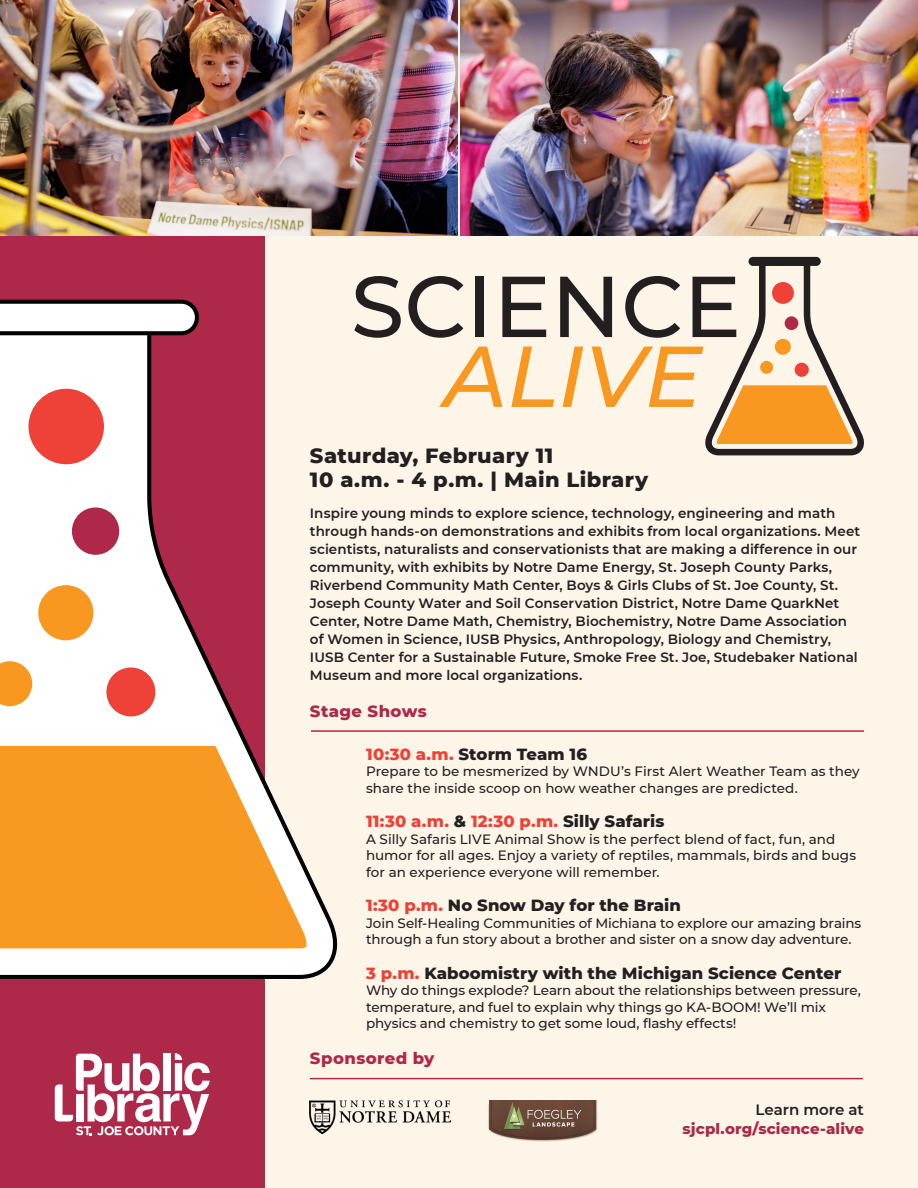
<style>
.page{position:relative;width:918px;height:1188px;background:#fef5e9}
.page>*{position:absolute;margin:0;border:0;box-sizing:border-box;transform-origin:0 0}
.t1{font:800 21px/24px "Montserrat";letter-spacing:.02em;color:#231f20}
.t2{font:800 16.5px "Montserrat";letter-spacing:.005em;color:#231f20}
.t3{font:800 16.5px "Montserrat";letter-spacing:.005em;color:#ee4138}
.t4{font:800 16.5px "Montserrat";letter-spacing:.025em;color:#ad2849}
.t5{font:800 15px/19.5px "Montserrat";letter-spacing:.005em;color:#ad2849;text-align:right}
.t6{font:600 13.5px/18px "Montserrat";letter-spacing:.005em;color:#231f20}
.t7{font:500 13.5px/16.5px "Montserrat";letter-spacing:-.005em;color:#231f20}
.s1{color:#ee4138}
.s2{color:#231f20}
.s3{font-weight:600;color:#231f20}
</style>
<div class="page">
<div style="left:0;top:187px;width:265px;height:1001px;background:#ad2849"></div>
<svg style="left:0;top:335px;width:338px;height:644px"></svg>
<svg style="left:0;top:300px;width:199px;height:35px;background:#c4c1c2"></svg>
<svg style="left:0;top:746px;width:307px;height:202px;background:#f7a43f"></svg>
<div style="left:29px;top:389px;width:75px;height:75px;background:#ee4138;border-radius:50%"></div>
<div style="left:106px;top:667px;width:49px;height:49px;background:#ee4138;border-radius:50%"></div>
<svg style="left:0;top:661px;width:32px;height:45px"></svg>
<div style="left:72px;top:507px;width:47px;height:48px;background:#ad2849;border-radius:50%"></div>
<div style="left:38px;top:585px;width:55px;height:55px;background:#f89821;border-radius:50%"></div>
<svg style="left:55px;top:1053px;width:155px;height:82px"></svg>
<img style="left:461px;top:0;width:457px;height:235px">
<img style="left:0;top:0;width:457px;height:235px">
<svg style="left:354px;top:276px;width:47px;height:62px"></svg>
<svg style="left:408px;top:276px;width:55px;height:62px"></svg>
<div style="left:476px;top:277px;width:8px;height:60px;background:#231f20"></div>
<svg style="left:502px;top:277px;width:44px;height:60px"></svg>
<svg style="left:439px;top:347px;width:63px;height:60px"></svg>
<svg style="left:511px;top:347px;width:43px;height:60px"></svg>
<svg style="left:560px;top:256px;width:304px;height:200px"></svg>
<div style="left:772px;top:282px;width:22px;height:22px;background:#ee4138;border-radius:50%"></div>
<div style="left:795px;top:363px;width:14px;height:14px;background:#ee4138;border-radius:50%"></div>
<div style="left:760px;top:361px;width:13px;height:13px;background:#f89821;border-radius:50%"></div>
<div style="left:785px;top:316px;width:13px;height:14px;background:#ad2849;border-radius:50%"></div>
<div style="left:775px;top:339px;width:16px;height:16px;background:#f89821;border-radius:50%"></div>
<hr style="left:310px;top:1078px;width:553px;height:1px;background:#ad2849">
<hr style="left:311px;top:730px;width:553px;height:2px;background:#ad2849">
<img style="left:488px;top:1100px;width:110px;height:42px">
<img style="left:310px;top:1100px;width:141px;height:33px">
<p class="t1" style="left:310px;top:442px;width:340px">Saturday, February 11<br>10 a.m. - 4 p.m. | Main Library</p>
<p class="t6" style="left:310px;top:504px;width:552px">Inspire young minds to explore science, technology, engineering and math through hands-on demonstrations and exhibits from local organizations. Meet scientists, naturalists and conservationists that are making a difference in our community, with exhibits by Notre Dame Energy, St. Joseph County Parks, Riverbend Community Math Center, Boys &amp; Girls Clubs of St. Joe County, St.<br>Joseph County Water and Soil Conservation District, Notre Dame QuarkNet Center, Notre Dame Math, Chemistry, Biochemistry, Notre Dame Association of Women in Science, IUSB Physics, Anthropology, Biology and Chemistry, IUSB Center for a Sustainable Future, Smoke Free St. Joe, Studebaker National Museum and more local organizations.</p>
<p class="t4" style="left:310px;top:699px;width:118px">Stage Shows</p>
<p class="t2" style="left:366px;top:742px;width:223px"><span class="s1">10:30 a.m.</span> Storm Team 16</p>
<p class="t7" style="left:366px;top:763px;width:495px">Prepare to be mesmerized by WNDU’s First Alert Weather Team as they share the inside scoop on how weather changes are predicted.</p>
<p class="t3" style="left:366px;top:810px;width:300px">11:30 a.m. <span class="s2">&amp;</span> 12:30 p.m. <span class="s2">Silly Safaris</span></p>
<p class="t7" style="left:366px;top:830px;width:492px">A Silly Safaris LIVE Animal Show is the perfect blend of fact, fun, and humor for all ages. Enjoy a variety of reptiles, mammals, birds and bugs for an experience everyone will remember.</p>
<p class="t2" style="left:366px;top:894px;width:316px"><span class="s1">1:30 p.m.</span> No Snow Day for the Brain</p>
<p class="t7" style="left:366px;top:914px;width:497px">Join Self-Healing Communities of Michiana to explore our amazing brains through a fun story about a brother and sister on a snow day adventure.</p>
<p class="t2" style="left:366px;top:961px;width:477px"><span class="s1">3 p.m.</span> Kaboomistry with the Michigan Science Center</p>
<p class="t7" style="left:366px;top:982px;width:496px">Why do things explode? Learn about the relationships between pressure, temperature, and fuel to explain why things go KA-BOOM! We’ll mix physics and chemistry to get some loud, flashy effects!</p>
<p class="t4" style="left:310px;top:1046px;width:126px">Sponsored by</p>
<p class="t5" style="left:683px;top:1099px;width:183px"><span class="s3">Learn more at </span>sjcpl.org/science-alive</p>
</div>
